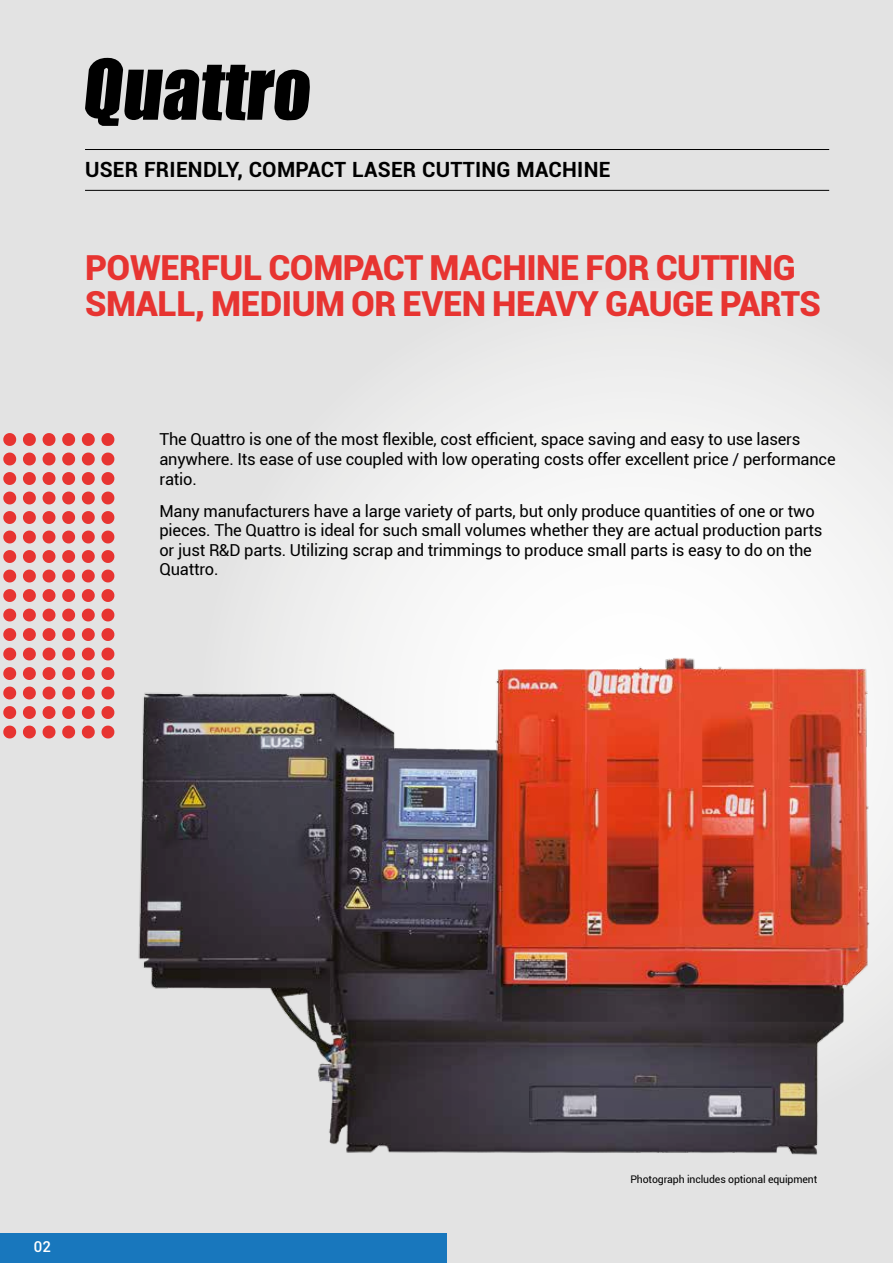
<style>
.page{position:relative;width:893px;height:1263px;background:#e3e3e3}
.page>*{position:absolute;margin:0;border:0;box-sizing:border-box;transform-origin:0 0}
.t1{font:900 34.5px/36px "Roboto";letter-spacing:-.01em;color:#e73431}
.t2{font:700 21px "Roboto";letter-spacing:.015em;color:#000}
.t3{font:16.5px/19.5px "Roboto";letter-spacing:-.01em;color:#000}
.t4{font:500 15px "Roboto";color:#fff}
.t5{font:10.5px "Roboto";letter-spacing:-.01em;color:#000}
</style>
<div class="page">
<svg style="left:305px;top:369px;width:588px;height:583px"></svg>
<img style="left:138px;top:617px;width:744px;height:538px">
<hr style="left:85px;top:149px;width:744px;height:1px;background:#000">
<hr style="left:85px;top:190px;width:744px;height:1px;background:#000">
<svg style="left:85px;top:58px;width:225px;height:68px"></svg>
<div style="left:0;top:1233px;width:446px;height:30px;background:#1877bd"></div>
<svg style="left:3px;top:726px;width:111px;height:12px"></svg>
<svg style="left:3px;top:706px;width:111px;height:13px"></svg>
<svg style="left:3px;top:687px;width:111px;height:12px"></svg>
<svg style="left:3px;top:667px;width:111px;height:13px"></svg>
<svg style="left:3px;top:648px;width:111px;height:12px"></svg>
<svg style="left:3px;top:628px;width:111px;height:13px"></svg>
<svg style="left:3px;top:609px;width:111px;height:12px"></svg>
<svg style="left:3px;top:589px;width:111px;height:13px"></svg>
<svg style="left:3px;top:570px;width:111px;height:12px"></svg>
<svg style="left:3px;top:550px;width:111px;height:13px"></svg>
<svg style="left:3px;top:531px;width:111px;height:12px"></svg>
<svg style="left:3px;top:511px;width:111px;height:13px"></svg>
<svg style="left:3px;top:492px;width:111px;height:12px"></svg>
<svg style="left:3px;top:472px;width:111px;height:13px"></svg>
<svg style="left:3px;top:453px;width:111px;height:12px"></svg>
<svg style="left:3px;top:433px;width:111px;height:13px"></svg>
<p class="t2" style="left:85px;top:155px;width:527px">USER FRIENDLY, COMPACT LASER CUTTING MACHINE</p>
<h1 class="t1" style="left:85px;top:248px;width:737px">POWERFUL COMPACT MACHINE FOR CUTTING<br>SMALL, MEDIUM OR EVEN HEAVY GAUGE PARTS</h1>
<p class="t3" style="left:159px;top:429px;width:678px">The Quattro is one of the most flexible, cost efficient, space saving and easy to use lasers anywhere. Its ease of use coupled with low operating costs offer excellent price / performance ratio.</p>
<p class="t3" style="left:159px;top:500px;width:664px">Many manufacturers have a large variety of parts, but only produce quantities of one or two pieces. The Quattro is ideal for such small volumes whether they are actual production parts or just R&amp;D parts. Utilizing scrap and trimmings to produce small parts is easy to do on the Quattro.</p>
<p class="t4" style="left:34px;top:1236px;width:19px">02</p>
<p class="t5" style="left:630px;top:1171px;width:188px">Photograph includes optional equipment</p>
</div>
